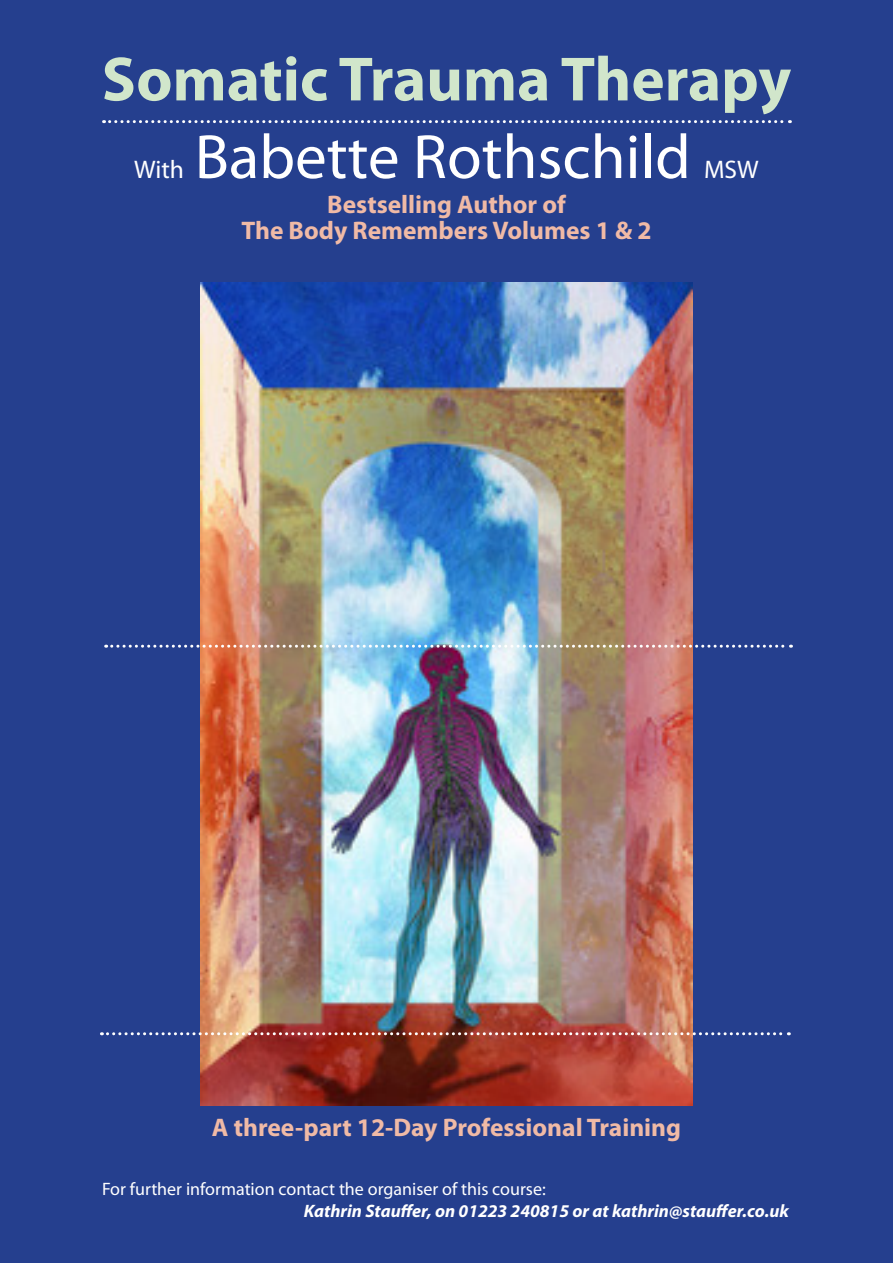
<style>
.page{position:relative;width:893px;height:1263px;background:#253f8e}
.page>*{position:absolute;margin:0;border:0;box-sizing:border-box;transform-origin:0 0}
.t1{font:700 63px "Myriad Pro";color:#d1e6cb}
.t2{font:63px "Myriad Pro";color:#fff}
.t3{font:700 25.5px "Myriad Pro";color:#f0baa6}
.t4{font:25.5px "Myriad Pro";color:#fff}
.t5{font:italic 700 18px "Myriad Pro";color:#fff}
.t6{font:18px "Myriad Pro";color:#fff}
</style>
<div class="page">
<svg style="left:104px;top:120px;width:686px;height:3px"></svg>
<img style="left:201px;top:283px;width:491px;height:823px">
<svg style="left:101px;top:1032px;width:688px;height:3px;background:#ad858d"></svg>
<svg style="left:106px;top:645px;width:685px;height:3px;background:#acaebc"></svg>
<p class="t1" style="left:102px;top:38px;width:691px">Somatic Trauma Therapy</p>
<p class="t4" style="left:134px;top:154px;width:51px">With</p>
<p class="t2" style="left:195px;top:118px;width:497px">Babette Rothschild</p>
<p class="t3" style="left:327px;top:188px;width:240px">Bestselling Author of</p>
<p class="t3" style="left:241px;top:214px;width:412px">The Body Remembers Volumes 1 &amp; 2</p>
<p class="t4" style="left:704px;top:154px;width:56px">MSW</p>
<p class="t3" style="left:212px;top:1111px;width:471px">A three-part 12-Day Professional Training</p>
<p class="t6" style="left:102px;top:1178px;width:445px">For further information contact the organiser of this course:</p>
<p class="t5" style="left:304px;top:1199px;width:487px">Kathrin Stauffer, on 01223 240815 or at kathrin@stauffer.co.uk</p>
</div>
